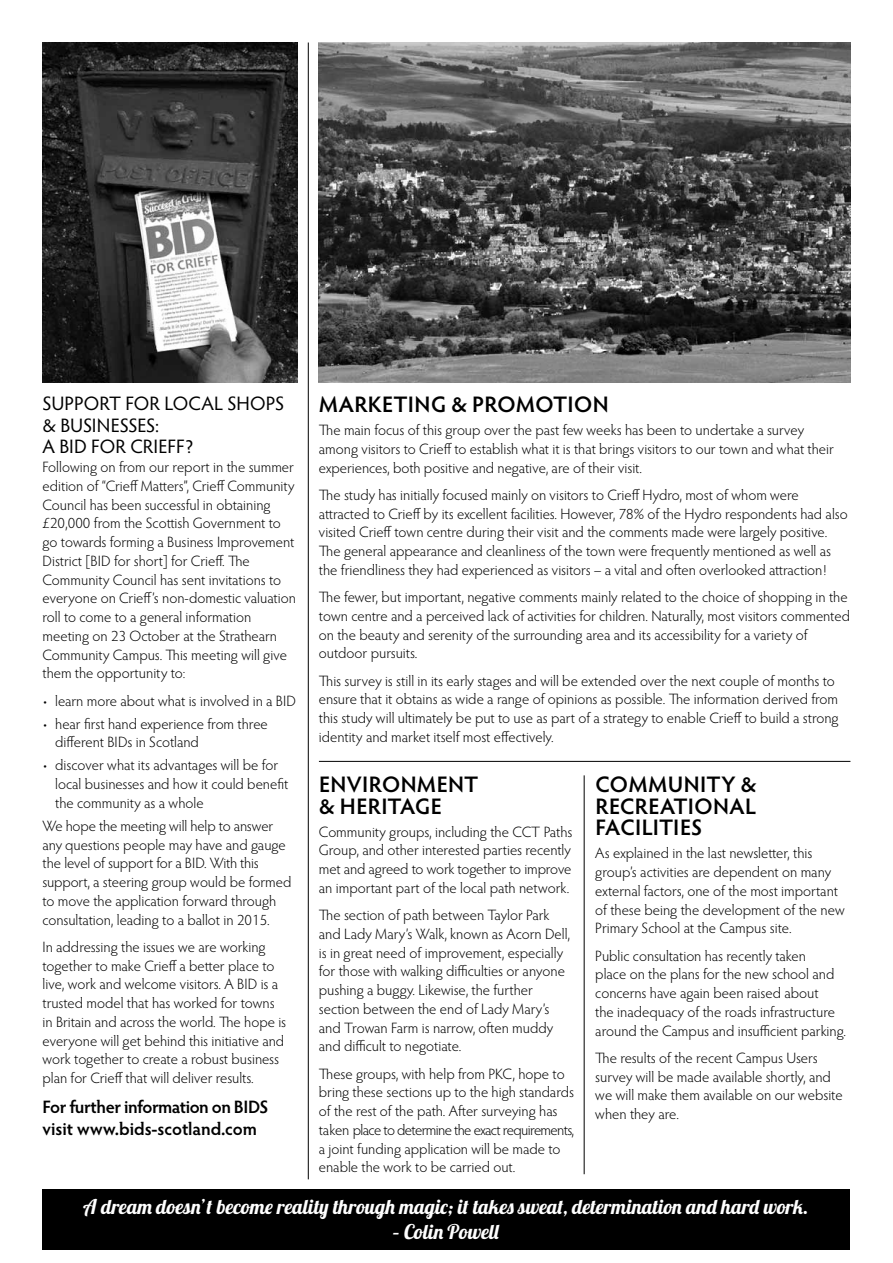
<style>
.page{position:relative;width:893px;height:1263px;background:#fff}
.page>*{position:absolute;margin:0;border:0;box-sizing:border-box;transform-origin:0 0}
.t1{font:600 22.5px/21.8px "Hypatia Sans Pro";letter-spacing:.015em;color:#000;text-align:justify}
.t2{font:20.25px "Lobster 1.4";letter-spacing:.02em;color:#fff}
.t3{font:20.25px "Lobster 1.4";color:#fff}
.t4{font:19.5px/21.8px "Hypatia Sans Pro";color:#000}
.t5{font:600 18px/21.6px "Hypatia Sans Pro";letter-spacing:-.02em;color:#000}
.t6{font:300 15px/18.8px "Hypatia Sans Pro";color:#000}
</style>
<div class="page">
<div style="left:43px;top:1189px;width:807px;height:60px;background:#000"></div>
<hr style="left:319px;top:761px;width:531px;height:1px;background:#000">
<hr style="left:308px;top:43px;width:1px;height:1136px;background:#000">
<img style="left:43px;top:43px;width:255px;height:340px">
<img style="left:319px;top:43px;width:531px;height:340px">
<hr style="left:584px;top:775px;width:1px;height:399px;background:#000">
<h3 class="t4" style="left:43px;top:392px;width:243px">SUPPORT FOR LOCAL SHOPS &amp; BUSINESSES:<br>A BID FOR CRIEFF?</h3>
<p class="t6" style="left:43px;top:457px;width:255px">Following on from our report in the summer edition of “Crieff Matters”, Crieff Community Council has been successful in obtaining £20,000 from the Scottish Government to go towards forming a Business Improvement District [BID for short] for Crieff. The Community Council has sent invitations to everyone on Crieff’s non-domestic valuation roll to come to a general information meeting on 23 October at the Strathearn Community Campus. This meeting will give them the opportunity to:</p>
<p class="t6" style="left:43px;top:691px;width:255px">• learn more about what is involved in a BID</p>
<p class="t6" style="left:55px;top:714px;width:214px;text-indent:-13px">• hear first hand experience from three different BIDs in Scotland</p>
<p class="t6" style="left:55px;top:755px;width:235px;text-indent:-13px">• discover what its advantages will be for local businesses and how it could benefit the community as a whole</p>
<p class="t6" style="left:43px;top:816px;width:250px">We hope the meeting will help to answer any questions people may have and gauge the level of support for a BID. With this support, a steering group would be formed to move the application forward through consultation, leading to a ballot in 2015.</p>
<p class="t6" style="left:43px;top:937px;width:245px">In addressing the issues we are working together to make Crieff a better place to live, work and welcome visitors. A BID is a trusted model that has worked for towns in Britain and across the world. The hope is everyone will get behind this initiative and work together to create a robust business plan for Crieff that will deliver results.</p>
<p class="t5" style="left:43px;top:1095px;width:228px">For further information on BIDS visit www.bids-scotland.com</p>
<h1 class="t1" style="left:319px;top:392px;width:291px">MARKETING &amp; PROMOTION</h1>
<p class="t6" style="left:319px;top:420px;width:517px">The main focus of this group over the past few weeks has been to undertake a survey among visitors to Crieff to establish what it is that brings visitors to our town and what their experiences, both positive and negative, are of their visit.</p>
<p class="t6" style="left:319px;top:485px;width:530px">The study has initially focused mainly on visitors to Crieff Hydro, most of whom were attracted to Crieff by its excellent facilities. However, 78% of the Hydro respondents had also visited Crieff town centre during their visit and the comments made were largely positive.<br>The general appearance and cleanliness of the town were frequently mentioned as well as the friendliness they had experienced as visitors – a vital and often overlooked attraction!</p>
<p class="t6" style="left:319px;top:587px;width:533px">The fewer, but important, negative comments mainly related to the choice of shopping in the town centre and a perceived lack of activities for children. Naturally, most visitors commented on the beauty and serenity of the surrounding area and its accessibility for a variety of outdoor pursuits.</p>
<p class="t6" style="left:319px;top:671px;width:521px">This survey is still in its early stages and will be extended over the next couple of months to ensure that it obtains as wide a range of opinions as possible. The information derived from this study will ultimately be put to use as part of a strategy to enable Crieff to build a strong identity and market itself most effectively.</p>
<h1 class="t1" style="left:319px;top:772px;width:161px">ENVIRONMENT &amp; HERITAGE</h1>
<p class="t6" style="left:319px;top:822px;width:255px;text-align:justify">Community groups, including the CCT Paths Group, and other interested parties recently met and agreed to work together to improve an important part of the local path network.</p>
<p class="t6" style="left:319px;top:905px;width:253px">The section of path between Taylor Park and Lady Mary’s Walk, known as Acorn Dell, is in great need of improvement, especially for those with walking difficulties or anyone pushing a buggy. Likewise, the further section between the end of Lady Mary’s and Trowan Farm is narrow, often muddy and difficult to negotiate.</p>
<p class="t6" style="left:319px;top:1064px;width:257px">These groups, with help from PKC, hope to bring these sections up to the high standards of the rest of the path. After surveying has taken place to determine the exact requirements, a joint funding application will be made to enable the work to be carried out.</p>
<h1 class="t1" style="left:595px;top:772px;width:163px">COMMUNITY &amp; RECREATIONAL FACILITIES</h1>
<p class="t6" style="left:595px;top:843px;width:251px">As explained in the last newsletter, this group’s activities are dependent on many external factors, one of the most important of these being the development of the new Primary School at the Campus site.</p>
<p class="t6" style="left:595px;top:946px;width:252px">Public consultation has recently taken<br>place on the plans for the new school and concerns have again been raised about<br>the inadequacy of the roads infrastructure around the Campus and insufficient parking.</p>
<p class="t6" style="left:595px;top:1048px;width:249px">The results of the recent Campus Users survey will be made available shortly, and we will make them available on our website when they are.</p>
<h2 class="t2" style="left:83px;top:1194px;width:727px">A dream doesn’t become reality through magic; it takes sweat, determination and hard work.</h2>
<h2 class="t3" style="left:393px;top:1218px;width:108px">– Colin Powell</h2>
</div>
